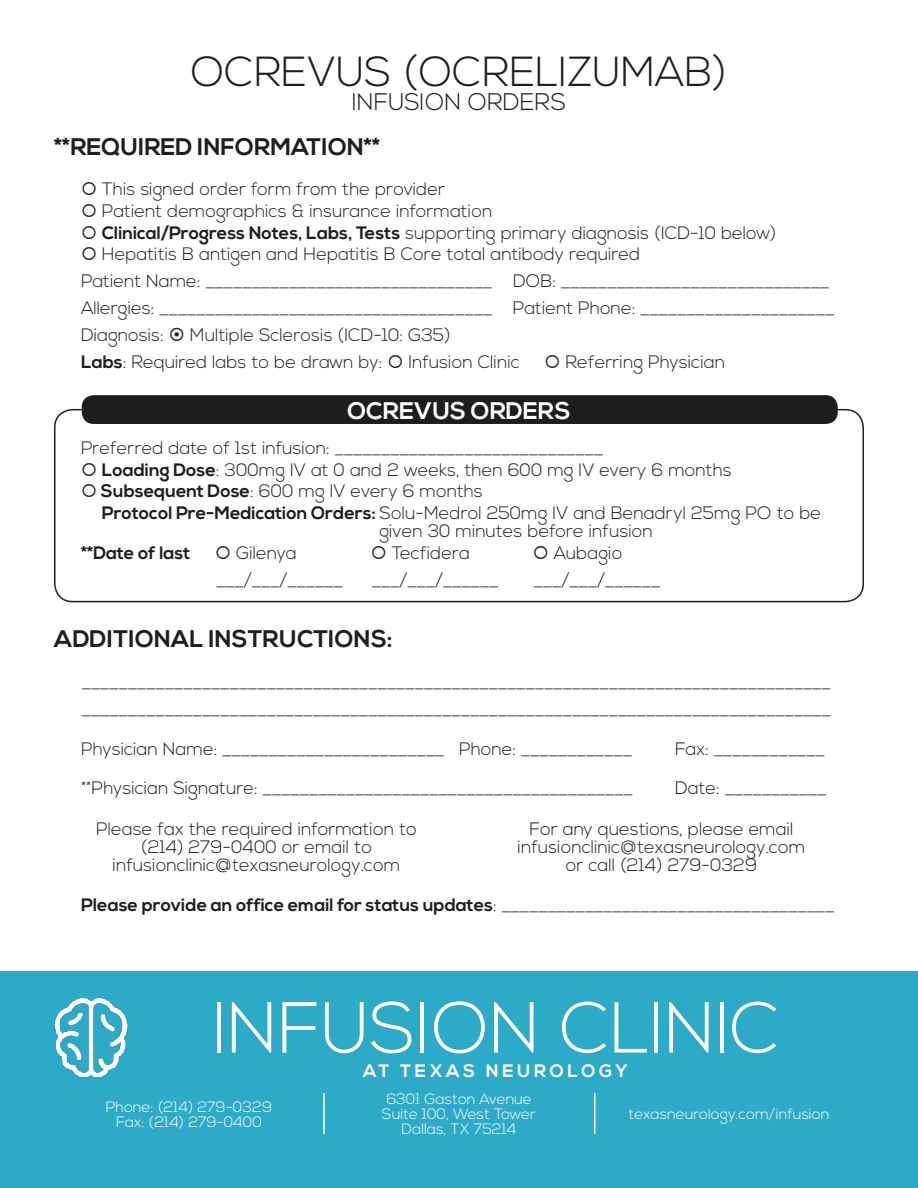
<style>
.page{position:relative;width:918px;height:1188px;background:#fff}
.page>*{position:absolute;margin:0;border:0;box-sizing:border-box;transform-origin:0 0}
.t1{font:300 72px "Nexa";color:#fff}
.t2{font:300 42px "Nexa";color:#1d1e1d}
.t3{font:700 24px "Nexa";color:#1d1e1d}
.t4{font:300 24px "Nexa";color:#1d1e1d}
.t5{font:700 24px "Nexa";color:#fff}
.t6{font:300 18px/27px "Nexa";color:#1d1e1d}
.t7{font:700 18px "Nexa";color:#1d1e1d}
.t8{font:700 18px "Nexa";letter-spacing:.2em;color:#fff}
.t9{font:300 15px/15px "Nexa";color:#fff;text-align:center}
.s1{font-weight:700}
.s2{color:#fff}
.s3{font-weight:700;color:#fff}
.s4{color:#fffefa}
.s5{font-weight:300}
</style>
<div class="page">
<div style="left:0;top:972px;width:918px;height:216px;background:#2eaac9"></div>
<div style="left:54px;top:409px;width:810px;height:193px;border:2px solid #231f20;border-radius:18px"></div>
<div style="left:82px;top:395px;width:756px;height:29px;background:#1c1d1c;border-radius:12px"></div>
<img style="left:54px;top:999px;width:74px;height:78px">
<hr style="left:323px;top:1093px;width:2px;height:41px;background:#fff">
<hr style="left:594px;top:1093px;width:2px;height:41px;background:#fff">
<p class="t2" style="left:191px;top:47px;width:538px">OCREVUS (OCRELIZUMAB)</p>
<p class="t4" style="left:352px;top:87px;width:216px">INFUSION ORDERS</p>
<p class="t3" style="left:54px;top:132px;width:328px">**REQUIRED INFORMATION**</p>
<p class="t6" style="left:81px;top:177px;width:366px">○ This signed order form from the provider</p>
<p class="t6" style="left:81px;top:198px;width:413px">○ Patient demographics &amp; insurance information</p>
<p class="t6" style="left:81px;top:220px;width:697px">○ <span class="s1">Clinical/Progress Notes, Labs, Tests</span> supporting primary diagnosis (ICD-10 below)</p>
<p class="t6" style="left:81px;top:241px;width:561px">○ Hepatitis B antigen and Hepatitis B Core total antibody required</p>
<p class="t6" style="left:81px;top:268px;width:755px">Patient Name: _______________________________ DOB: _____________________________<br>Allergies: ____________________________________ Patient Phone: _____________________<br>Diagnosis:</p>
<p class="t6" style="left:81px;top:322px;width:440px;text-indent:109px">Multiple Sclerosis (ICD-10: G35)<br><span class="s1">Labs</span>: Required labs to be drawn by: ○ Infusion Clinic</p>
<p class="t6" style="left:545px;top:349px;width:182px">○ Referring Physician</p>
<p class="t5" style="left:347px;top:396px;width:225px">OCREVUS ORDERS</p>
<p class="t6" style="left:81px;top:435px;width:524px">Preferred date of 1st infusion: _____________________________</p>
<p class="t6" style="left:81px;top:457px;width:652px">○ <span class="s1">Loading Dose</span>: 300mg IV at 0 and 2 weeks, then 600 mg IV every 6 months</p>
<p class="t6" style="left:81px;top:479px;width:403px">○ <span class="s1">Subsequent Dose</span>: 600 mg IV every 6 months</p>
<p class="t6" style="left:81px;top:500px;width:742px"><span class="s2">○</span> <span class="s1">Protocol Pre-Medication Orders:</span> Solu-Medrol 250mg IV and Benadryl 25mg PO to be</p>
<p class="t7" style="left:81px;top:542px;width:111px">**Date of last</p>
<p class="t6" style="left:215px;top:540px;width:83px">○ Gilenya</p>
<p class="t6" style="left:371px;top:540px;width:101px">○ Tecfidera</p>
<p class="t6" style="left:533px;top:540px;width:91px">○ Aubagio</p>
<p class="t6" style="left:81px;top:567px;width:612px"><span class="s3">**Date of last</span> <span class="s2">○</span> ___/___/______ <span class="s2">○</span> ___/___/______ <span class="s4">○</span> ___/___/______ <span class="s2">○</span></p>
<p class="t3" style="left:54px;top:625px;width:340px">ADDITIONAL INSTRUCTIONS:</p>
<p class="t6" style="left:82px;top:669px;width:751px">_________________________________________________________________________________ _________________________________________________________________________________</p>
<p class="t6" style="left:81px;top:736px;width:553px">Physician Name: ________________________ Phone: ____________</p>
<p class="t6" style="left:675px;top:736px;width:152px">Fax: ____________</p>
<p class="t6" style="left:81px;top:775px;width:553px">**Physician Signature: ________________________________________</p>
<p class="t6" style="left:675px;top:775px;width:153px">Date: ___________</p>
<p class="t6" style="left:518px;top:820px;width:289px;line-height:18px;text-align:center">For any questions, please email infusionclinic@texasneurology.com or call (214) 279-0329</p>
<p class="t7" style="left:81px;top:895px;width:755px">Please provide an office email for status updates<span class="s5">: ____________________________________</span></p>
<p class="t6" style="left:96px;top:820px;width:322px;line-height:18px;text-align:center">Please fax the required information to (214) 279-0400 or email to infusionclinic@texasneurology.com</p>
<p class="t1" style="left:212px;top:986px;width:568px">INFUSION CLINIC</p>
<p class="t8" style="left:363px;top:1060px;width:266px">AT TEXAS NEUROLOGY</p>
<p class="t9" style="left:382px;top:1092px;width:156px">6301 Gaston Avenue<br>Suite 100, West Tower<br>Dallas, TX 75214</p>
<p class="t9" style="left:106px;top:1100px;width:168px">Phone: (214) 279-0329<br>Fax: (214) 279-0400</p>
<p class="t9" style="left:629px;top:1107px;width:202px">texasneurology.com/infusion</p>
</div>
